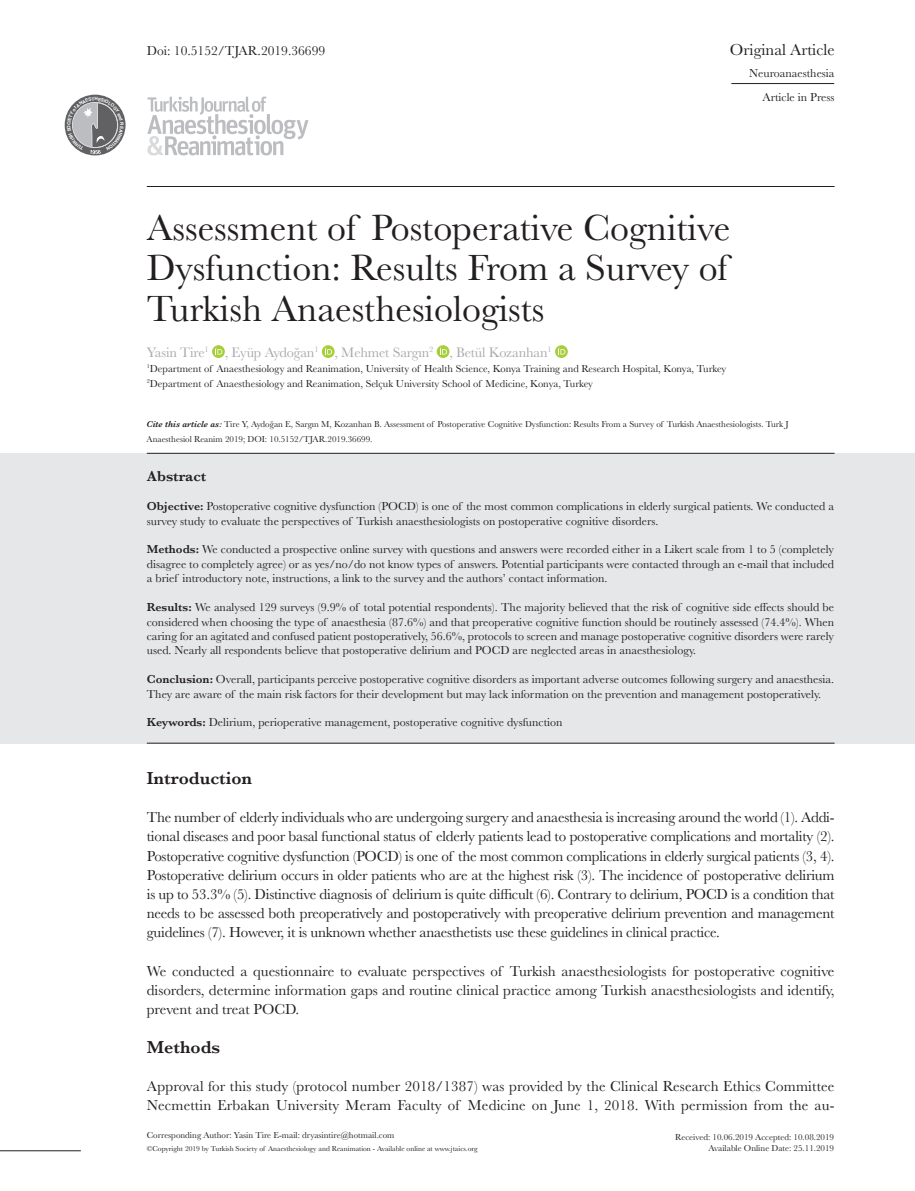
<style>
.page{position:relative;width:915px;height:1191px;background:#fff}
.page>*{position:absolute;margin:0;border:0;box-sizing:border-box;transform-origin:0 0}
.t1{font:37.8px/40.5px "Baskerville";color:#231f20;text-align:justify}
.t2{font:600 18px "Baskerville";color:#231f20}
.t3{font:16.5px "Baskerville";color:#231f20}
.t4{font:15px/19.2px "Baskerville";letter-spacing:.01em;color:#231f20;text-align:justify}
.t5{font:600 15px "Baskerville";color:#231f20}
.t6{font:14.25px "Baskerville";letter-spacing:-.01em;color:#a8a9ad}
.t7{font:13.5px "Baskerville";color:#231f20}
.t8{font:12px/14.4px "Baskerville";color:#231f20}
.t9{font:10.5px "Baskerville";color:#231f20}
.t10{font:9px/15px "Baskerville";color:#231f20}
.t11{font:7.5px "Baskerville";color:#231f20}
.s1{font-weight:600;font-style:italic}
.s2{font-weight:600}
</style>
<div class="page">
<svg style="left:147px;top:97px;width:161px;height:58px"></svg>
<svg style="left:212px;top:345px;width:13px;height:13px"></svg>
<svg style="left:215px;top:347px;width:7px;height:7px"></svg>
<svg style="left:322px;top:345px;width:12px;height:13px"></svg>
<svg style="left:325px;top:347px;width:7px;height:7px"></svg>
<svg style="left:436px;top:345px;width:13px;height:13px"></svg>
<svg style="left:440px;top:347px;width:7px;height:7px"></svg>
<svg style="left:555px;top:345px;width:12px;height:13px"></svg>
<svg style="left:558px;top:347px;width:7px;height:7px"></svg>
<hr style="left:147px;top:186px;width:687px;height:1px;background:#231f20">
<div style="left:0;top:453px;width:914px;height:290px;background:#e6e7e9"></div>
<hr style="left:147px;top:453px;width:687px;height:1px;background:#231f20">
<hr style="left:147px;top:743px;width:687px;height:1px;background:#231f20">
<hr style="left:0;top:1150px;width:81px;height:1px;background:#231f20">
<hr style="left:731px;top:83px;width:102px;height:1px;background:#231f20">
<svg style="left:65px;top:97px;width:58px;height:57px"></svg>
<p class="t7" style="left:147px;top:42px;width:180px">Doi: 10.5152/TJAR.2019.36699</p>
<p class="t3" style="left:729px;top:39px;width:106px">Original Article</p>
<p class="t8" style="left:749px;top:66px;width:87px">Neuroanaesthesia</p>
<p class="t8" style="left:762px;top:90px;width:73px">Article in Press</p>
<p class="t1" style="left:147px;top:208px;width:584px">Assessment of Postoperative Cognitive Dysfunction: Results From a Survey of Turkish Anaesthesiologists</p>
<p class="t6" style="left:147px;top:343px;width:406px">Yasin Tire<sup>1</sup> , Eyüp Aydoğan<sup>1</sup> , Mehmet Sargın<sup>2</sup> , Betül Kozanhan<sup>1</sup></p>
<p class="t9" style="left:147px;top:362px;width:581px"><sup>1</sup>Department of Anaesthesiology and Reanimation, University of Health Science, Konya Training and Research Hospital, Konya, Turkey</p>
<p class="t9" style="left:147px;top:377px;width:447px"><sup>2</sup>Department of Anaesthesiology and Reanimation, Selçuk University School of Medicine, Konya, Turkey</p>
<p class="t10" style="left:146px;top:417px;width:643px"><span class="s1">Cite this article as:</span> Tire Y, Aydoğan E, Sargın M, Kozanhan B. Assessment of Postoperative Cognitive Dysfunction: Results From a Survey of Turkish Anaesthesiologists. Turk J<br>Anaesthesiol Reanim 2019; DOI: 10.5152/TJAR.2019.36699.</p>
<p class="t5" style="left:147px;top:466px;width:61px">Abstract</p>
<p class="t8" style="left:147px;top:499px;width:688px"><span class="s2">Objective:</span> Postoperative cognitive dysfunction (POCD) is one of the most common complications in elderly surgical patients. We conducted a survey study to evaluate the perspectives of Turkish anaesthesiologists on postoperative cognitive disorders.</p>
<p class="t8" style="left:147px;top:542px;width:688px;text-align:justify"><span class="s2">Methods:</span> We conducted a prospective online survey with questions and answers were recorded either in a Likert scale from 1 to 5 (completely disagree to completely agree) or as yes/no/do not know types of answers. Potential participants were contacted through an e-mail that included a brief introductory note, instructions, a link to the survey and the authors’ contact information.</p>
<p class="t8" style="left:147px;top:600px;width:688px;text-align:justify"><span class="s2">Results:</span> We analysed 129 surveys (9.9% of total potential respondents). The majority believed that the risk of cognitive side effects should be considered when choosing the type of anaesthesia (87.6%) and that preoperative cognitive function should be routinely assessed (74.4%). When caring for an agitated and confused patient postoperatively, 56.6%, protocols to screen and manage postoperative cognitive disorders were rarely used. Nearly all respondents believe that postoperative delirium and POCD are neglected areas in anaesthesiology.</p>
<p class="t8" style="left:147px;top:672px;width:688px"><span class="s2">Conclusion:</span> Overall, participants perceive postoperative cognitive disorders as important adverse outcomes following surgery and anaesthesia.<br>They are aware of the main risk factors for their development but may lack information on the prevention and management postoperatively.</p>
<p class="t8" style="left:147px;top:715px;width:417px"><span class="s2">Keywords:</span> Delirium, perioperative management, postoperative cognitive dysfunction</p>
<p class="t2" style="left:147px;top:765px;width:107px">Introduction</p>
<p class="t4" style="left:147px;top:808px;width:689px">The number of elderly individuals who are undergoing surgery and anaesthesia is increasing around the world (1). Addi&shy;tional diseases and poor basal functional status of elderly patients lead to postoperative complications and mortality (2).<br>Postoperative cognitive dysfunction (POCD) is one of the most common complications in elderly surgical patients (3, 4).<br>Postoperative delirium occurs in older patients who are at the highest risk (3). The incidence of postoperative delirium is up to 53.3% (5). Distinctive diagnosis of delirium is quite difficult (6). Contrary to delirium, POCD is a condition that needs to be assessed both preoperatively and postoperatively with preoperative delirium prevention and management guidelines (7). However, it is unknown whether anaesthetists use these guidelines in clinical practice.</p>
<p class="t4" style="left:147px;top:961px;width:689px">We conducted a questionnaire to evaluate perspectives of Turkish anaesthesiologists for postoperative cognitive disorders, determine information gaps and routine clinical practice among Turkish anaesthesiologists and identify, prevent and treat POCD.</p>
<p class="t2" style="left:147px;top:1034px;width:75px">Methods</p>
<p class="t4" style="left:147px;top:1076px;width:689px">Approval for this study (protocol number 2018/1387) was provided by the Clinical Research Ethics Committee<br>Necmettin Erbakan University Meram Faculty of Medicine on June 1, 2018. With permission from the au-</p>
<p class="t10" style="left:147px;top:1127px;width:249px">Corresponding Author: Yasin Tire E-mail: dryasintire@hotmail.com</p>
<p class="t11" style="left:147px;top:1143px;width:332px">©Copyright 2019 by Turkish Society of Anaesthesiology and Reanimation - Available online at www.jtaics.org</p>
<p class="t10" style="left:675px;top:1129px;width:160px">Received: 10.06.2019 Accepted: 10.08.2019</p>
<p class="t10" style="left:708px;top:1140px;width:127px">Available Online Date: 25.11.2019</p>
</div>
